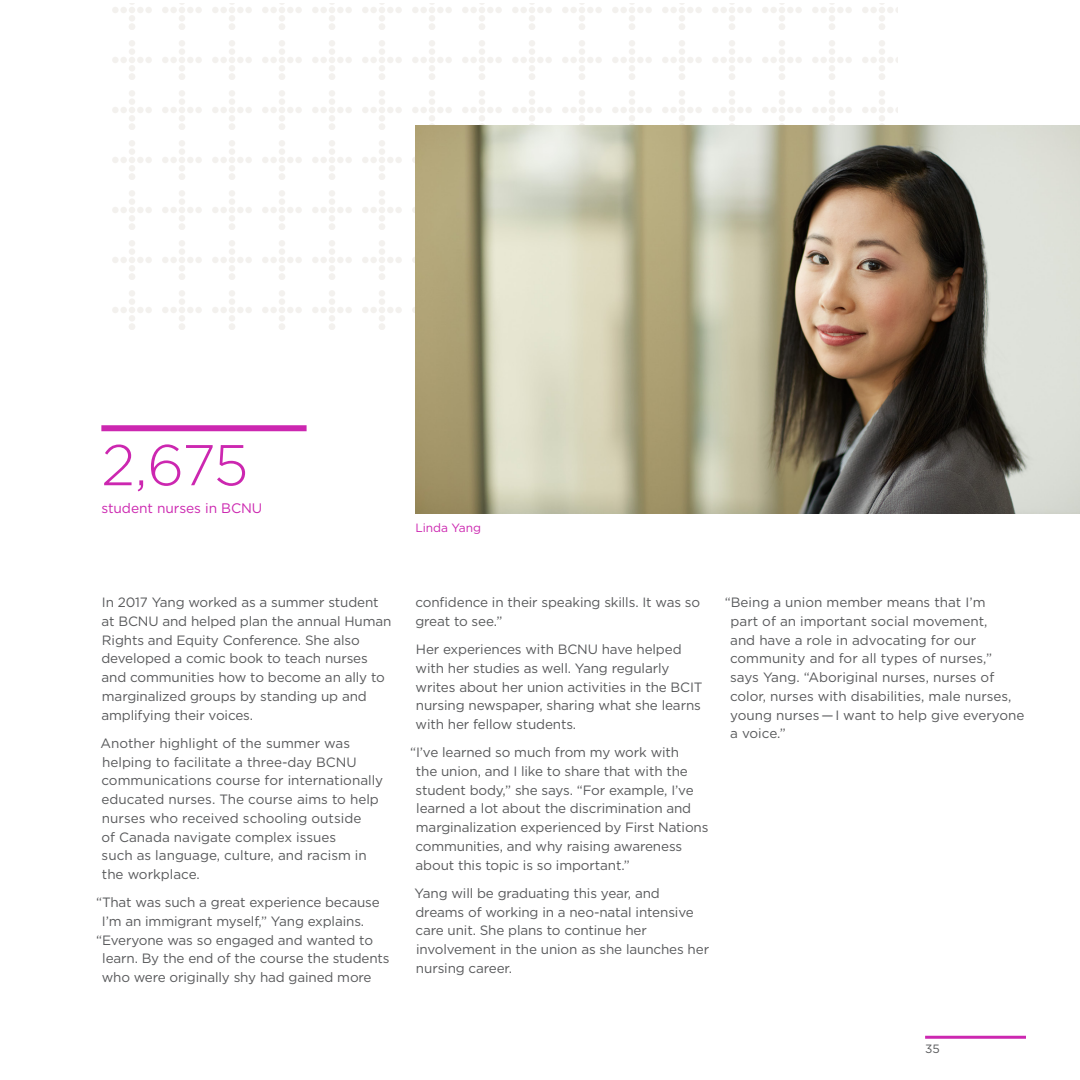
<style>
.page{position:relative;width:1080px;height:1080px;background:#fff}
.page>*{position:absolute;margin:0;border:0;box-sizing:border-box;transform-origin:0 0}
.t1{font:300 57.3px "Gotham";color:#cc27b0}
.t2{font:13.8px "Gotham";letter-spacing:-.005em;color:#cc27b0}
.t3{font:13.5px/18.8px "Gotham";letter-spacing:-.01em;color:#58595b}
.t4{font:12px "Gotham";letter-spacing:-.005em;color:#cc27b0}
.t5{font:12px "Gotham";color:#58595b}
</style>
<div class="page">
<hr style="left:925px;top:1036px;width:101px;height:3px;background:#cc27b0">
<svg style="left:112px;top:3px;width:785px;height:327px"></svg>
<img style="left:415px;top:125px;width:665px;height:388px">
<div style="left:101px;top:425px;width:206px;height:6px;background:#cc27b0"></div>
<h1 class="t1" style="left:101px;top:434px;width:149px">2,675</h1>
<p class="t2" style="left:101px;top:500px;width:162px">student nurses in BCNU</p>
<p class="t4" style="left:416px;top:520px;width:67px">Linda Yang</p>
<p class="t3" style="left:101px;top:593px;width:291px">In 2017 Yang worked as a summer student at BCNU and helped plan the annual Human Rights and Equity Conference. She also developed a comic book to teach nurses and communities how to become an ally to marginalized groups by standing up and amplifying their voices.</p>
<p class="t3" style="left:100px;top:733px;width:284px">Another highlight of the summer was helping to facilitate a three-day BCNU communications course for internationally educated nurses. The course aims to help nurses who received schooling outside<br>of Canada navigate complex issues<br>such as language, culture, and racism in the workplace.</p>
<p class="t3" style="left:96px;top:893px;width:285px">“That was such a great experience because</p>
<p class="t3" style="left:102px;top:911px;width:264px">I’m an immigrant myself,” Yang explains.</p>
<p class="t3" style="left:96px;top:930px;width:278px">“Everyone was so engaged and wanted to</p>
<p class="t3" style="left:102px;top:949px;width:289px">learn. By the end of the course the students</p>
<p class="t3" style="left:102px;top:968px;width:271px">who were originally shy had gained more</p>
<p class="t3" style="left:415px;top:593px;width:286px">confidence in their speaking skills. It was so great to see.”</p>
<p class="t3" style="left:416px;top:640px;width:289px">Her experiences with BCNU have helped with her studies as well. Yang regularly writes about her union activities in the BCIT nursing newspaper, sharing what she learns with her fellow students.</p>
<p class="t3" style="left:416px;top:743px;width:295px;text-indent:-5px">“I’ve learned so much from my work with<br>the union, and I like to share that with the student body,” she says. “For example, I’ve learned a lot about the discrimination and marginalization experienced by First Nations communities, and why raising awareness about this topic is so important.”</p>
<p class="t3" style="left:415px;top:883px;width:296px">Yang will be graduating this year, and dreams of working in a neo-natal intensive care unit. She plans to continue her involvement in the union as she launches her nursing career.</p>
<p class="t3" style="left:730px;top:593px;width:296px;text-indent:-5px">“Being a union member means that I’m<br>part of an important social movement,<br>and have a role in advocating for our community and for all types of nurses,”<br>says Yang. “Aboriginal nurses, nurses of color, nurses with disabilities, male nurses, young nurses — I want to help give everyone a voice.”</p>
<p class="t5" style="left:925px;top:1041px;width:16px">35</p>
</div>
